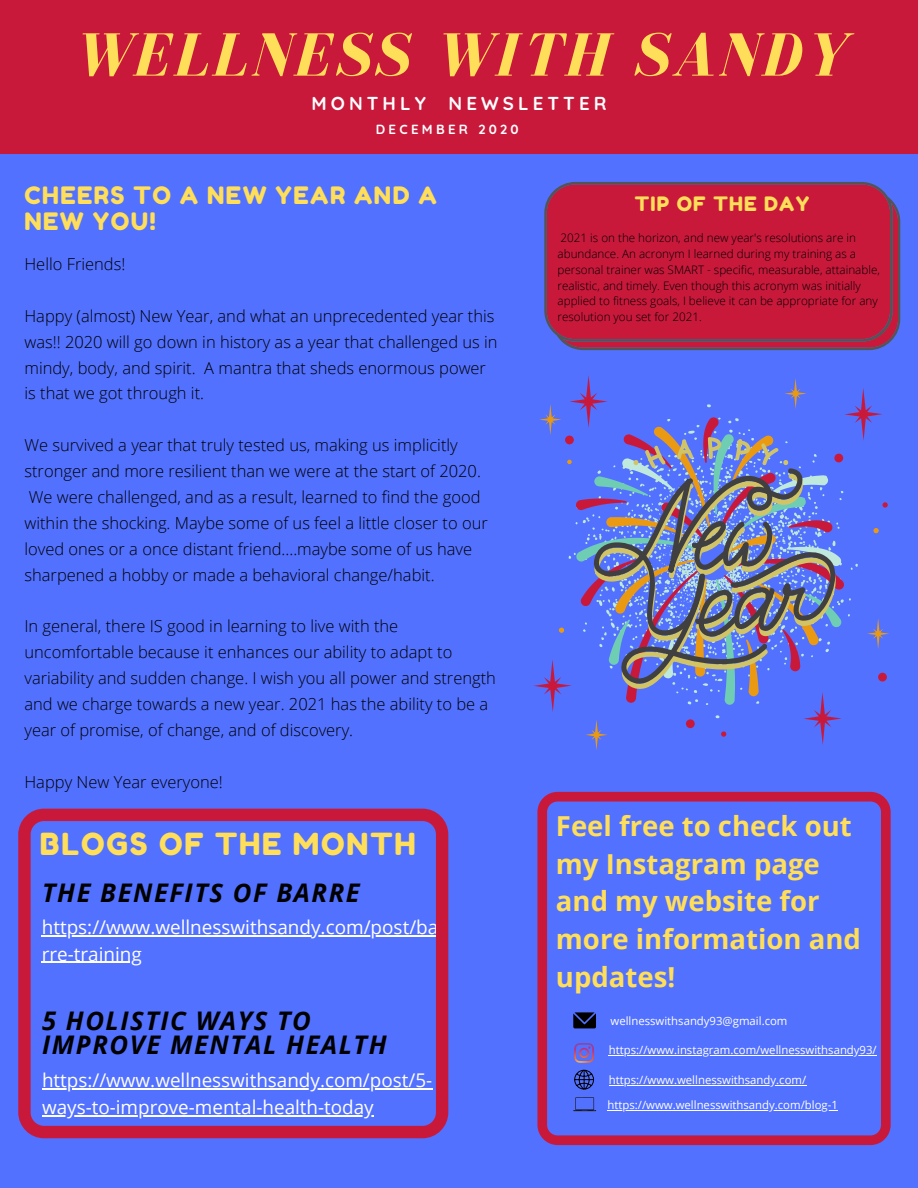
<style>
.page{position:relative;width:918px;height:1188px;background:#5271ff}
.page>*{position:absolute;margin:0;border:0;box-sizing:border-box;transform-origin:0 0}
.t1{font:italic 700 63px "Bodoni FLF";letter-spacing:.06em;color:#ffde59}
.t2{font:30.45px "Fredoka One";letter-spacing:.06em;color:#ffde59}
.t3{font:700 27.6px/37.8px "Open Sans";color:#ffde59}
.t4{font:italic 700 25.65px/24.8px "Open Sans";letter-spacing:.06em;color:#000}
.t5{font:24px/25.8px "Fredoka One";letter-spacing:.06em;color:#ffde59}
.t6{font:19.8px "Fredoka One";letter-spacing:.06em;color:#ffde59}
.t7{font:18.9px/26.4px "Open Sans";color:#fff}
.t8{font:700 18.6px "Quicksand";letter-spacing:.22em;color:#fff}
.t9{font:300 16.5px/25.8px "Open Sans";color:#000}
.t10{font:700 13.2px "Quicksand";letter-spacing:.25em;color:#fff}
.t11{font:300 11.7px/15.8px "Open Sans";color:#000}
.t12{font:11.4px "Open Sans";color:#fff}
</style>
<div class="page">
<div style="left:0;top:0;width:918px;height:154px;background:#c9193b"></div>
<svg style="left:537px;top:792px;width:354px;height:353px"></svg>
<svg style="left:544px;top:182px;width:356px;height:168px;fill:#c9193b"></svg>
<svg style="left:18px;top:809px;width:430px;height:329px"></svg>
<svg style="left:539px;top:378px;width:350px;height:372px"></svg>
<svg style="left:594px;top:437px;width:242px;height:252px"></svg>
<p class="t1" style="left:72px;top:21px;width:775px">WELLNESS WITH SANDY</p>
<p class="t8" style="left:311px;top:91px;width:297px">MONTHLY NEWSLETTER</p>
<p class="t10" style="left:376px;top:121px;width:144px">DECEMBER 2020</p>
<p class="t5" style="left:24px;top:183px;width:414px">CHEERS TO A NEW YEAR AND A<br>NEW YOU!</p>
<p class="t6" style="left:635px;top:192px;width:176px">TIP OF THE DAY</p>
<p class="t9" style="left:24px;top:251px;width:102px">Hello Friends!</p>
<p class="t9" style="left:24px;top:303px;width:475px">Happy (almost) New Year, and what an unprecedented year this was!! 2020 will go down in history as a year that challenged us in mindy, body, and spirit. A mantra that sheds enormous power is that we got through it.</p>
<p class="t9" style="left:24px;top:432px;width:465px">We survived a year that truly tested us, making us implicitly stronger and more resilient than we were at the start of 2020.<br>We were challenged, and as a result, learned to find the good within the shocking. Maybe some of us feel a little closer to our loved ones or a once distant friend....maybe some of us have sharpened a hobby or made a behavioral change/habit.</p>
<p class="t9" style="left:24px;top:613px;width:473px">In general, there IS good in learning to live with the uncomfortable because it enhances our ability to adapt to variability and sudden change. I wish you all power and strength and we charge towards a new year. 2021 has the ability to be a year of promise, of change, and of discovery.</p>
<p class="t9" style="left:24px;top:768px;width:200px">Happy New Year everyone!</p>
<p class="t2" style="left:40px;top:826px;width:377px">BLOGS OF THE MONTH</p>
<p class="t4" style="left:42px;top:880px;width:319px">THE BENEFITS OF BARRE</p>
<p class="t7" style="left:42px;top:914px;width:398px">https://www.wellnesswithsandy.com/post/ba rre-training</p>
<p class="t4" style="left:42px;top:1007px;width:346px">5 HOLISTIC WAYS TO<br>IMPROVE MENTAL HEALTH</p>
<p class="t7" style="left:42px;top:1067px;width:392px">https://www.wellnesswithsandy.com/post/5- ways-to-improve-mental-health-today</p>
<p class="t11" style="left:558px;top:230px;width:324px">2021 is on the horizon, and new year's resolutions are in abundance. An acronym I learned during my training as a personal trainer was SMART - specific, measurable, attainable, realistic, and timely. Even though this acronym was initially applied to fitness goals, I believe it can be appropriate for any resolution you set for 2021.</p>
<p class="t3" style="left:556px;top:806px;width:307px">Feel free to check out my Instagram page and my website for more information and updates!</p>
<p class="t12" style="left:611px;top:1013px;width:179px">wellnesswithsandy93@gmail.com</p>
<p class="t12" style="left:609px;top:1042px;width:269px">https://www.instagram.com/wellnesswithsandy93/</p>
<p class="t12" style="left:609px;top:1072px;width:199px">https://www.wellnesswithsandy.com/</p>
<p class="t12" style="left:608px;top:1097px;width:232px">https://www.wellnesswithsandy.com/blog-1</p>
</div>
